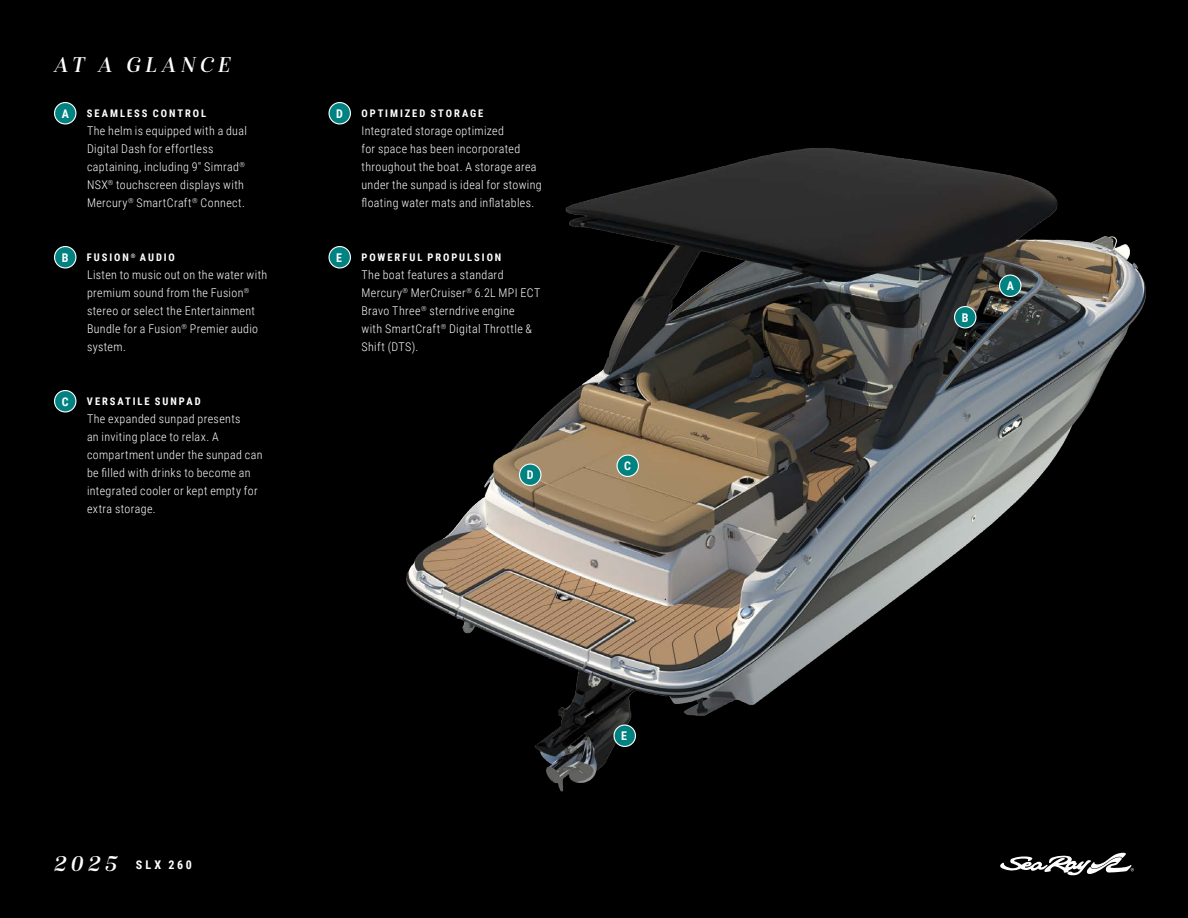
<style>
.page{position:relative;width:1188px;height:918px;background:#000}
.page>*{position:absolute;margin:0;border:0;box-sizing:border-box;transform-origin:0 0}
.Isabel_Italic_15_24_-_H1{font:italic 22.5px "Isabel";letter-spacing:.195em;color:#fff}
.Roboto_Cond_8_12__List{font:300 12px/18px "Roboto Condensed";letter-spacing:.03em;color:#fff}
.Roboto_Cond_7_12__CAPS_List__-_H3{font:700 12px "Roboto Condensed";letter-spacing:.24em;color:#fff}
.Roboto_Cond_7_12__CAPS_List__-_H3-2{font:700 10.5px "Roboto Condensed";letter-spacing:.185em;color:#fff}
.s1{font-family:"Isabel";font-weight:400;font-style:italic;font-size:22.5px}
</style>
<div class="page">
<img style="left:328px;top:148px;width:818px;height:728px">
<div style="left:329px;top:247px;width:21px;height:21px;background:#008280;border-radius:50%"></div>
<div style="left:328px;top:246px;width:23px;height:22px;border:1px solid #fff;border-radius:50%"></div>
<div style="left:329px;top:103px;width:21px;height:21px;background:#008280;border-radius:50%"></div>
<div style="left:328px;top:102px;width:23px;height:22px;border:1px solid #fff;border-radius:50%"></div>
<div style="left:55px;top:391px;width:21px;height:21px;background:#008280;border-radius:50%"></div>
<div style="left:54px;top:390px;width:22px;height:22px;border:1px solid #fff;border-radius:50%"></div>
<div style="left:55px;top:247px;width:21px;height:21px;background:#008280;border-radius:50%"></div>
<div style="left:54px;top:246px;width:22px;height:22px;border:1px solid #fff;border-radius:50%"></div>
<div style="left:55px;top:103px;width:21px;height:21px;background:#008280;border-radius:50%"></div>
<div style="left:54px;top:102px;width:22px;height:22px;border:1px solid #fff;border-radius:50%"></div>
<div style="left:617px;top:455px;width:21px;height:21px;background:#008280;border-radius:50%"></div>
<div style="left:616px;top:454px;width:23px;height:23px;border:1px solid #fff;border-radius:50%"></div>
<div style="left:1000px;top:275px;width:21px;height:21px;background:#008280;border-radius:50%"></div>
<div style="left:999px;top:274px;width:23px;height:23px;border:1px solid #fff;border-radius:50%"></div>
<div style="left:955px;top:307px;width:21px;height:21px;background:#008280;border-radius:50%"></div>
<div style="left:954px;top:306px;width:22px;height:22px;border:1px solid #fff;border-radius:50%"></div>
<div style="left:520px;top:464px;width:21px;height:21px;background:#008280;border-radius:50%"></div>
<div style="left:519px;top:464px;width:23px;height:22px;border:1px solid #fff;border-radius:50%"></div>
<div style="left:614px;top:725px;width:21px;height:21px;background:#008280;border-radius:50%"></div>
<div style="left:614px;top:724px;width:22px;height:23px;border:1px solid #fff;border-radius:50%"></div>
<h1 class="Isabel_Italic_15_24_-_H1" style="left:54px;top:51px;width:178px">AT A GLANCE</h1>
<h3 class="Roboto_Cond_7_12__CAPS_List__-_H3" style="left:62px;top:105px;width:9px">A</h3>
<h3 class="Roboto_Cond_7_12__CAPS_List__-_H3-2" style="left:87px;top:106px;width:121px">SEAMLESS CONTROL</h3>
<p class="Roboto_Cond_8_12__List" style="left:87px;top:121px;width:161px">The helm is equipped with a dual<br>Digital Dash for effortless captaining, including 9″ Simrad<sup>®<br></sup>NSX<sup>®</sup> touchscreen displays with<br>Mercury<sup>®</sup> SmartCraft<sup>®</sup> Connect.</p>
<h3 class="Roboto_Cond_7_12__CAPS_List__-_H3" style="left:62px;top:249px;width:8px">B</h3>
<h3 class="Roboto_Cond_7_12__CAPS_List__-_H3-2" style="left:87px;top:250px;width:90px">FUSION<sup>®</sup> AUDIO</h3>
<p class="Roboto_Cond_8_12__List" style="left:87px;top:265px;width:182px">Listen to music out on the water with premium sound from the Fusion<sup>® </sup>stereo or select the Entertainment<br>Bundle for a Fusion<sup>®</sup> Premier audio system.</p>
<h3 class="Roboto_Cond_7_12__CAPS_List__-_H3" style="left:62px;top:393px;width:8px">C</h3>
<h3 class="Roboto_Cond_7_12__CAPS_List__-_H3-2" style="left:87px;top:394px;width:115px">VERSATILE SUNPAD</h3>
<p class="Roboto_Cond_8_12__List" style="left:87px;top:409px;width:177px">The expanded sunpad presents<br>an inviting place to relax. A compartment under the sunpad can be filled with drinks to become an integrated cooler or kept empty for extra storage.</p>
<h3 class="Roboto_Cond_7_12__CAPS_List__-_H3" style="left:336px;top:105px;width:8px">D</h3>
<h3 class="Roboto_Cond_7_12__CAPS_List__-_H3-2" style="left:361px;top:106px;width:123px">OPTIMIZED STORAGE</h3>
<p class="Roboto_Cond_8_12__List" style="left:362px;top:121px;width:182px">Integrated storage optimized<br>for space has been incorporated throughout the boat. A storage area under the sunpad is ideal for stowing floating water mats and inflatables.</p>
<h3 class="Roboto_Cond_7_12__CAPS_List__-_H3" style="left:336px;top:249px;width:7px">E</h3>
<h3 class="Roboto_Cond_7_12__CAPS_List__-_H3-2" style="left:361px;top:250px;width:141px">POWERFUL PROPULSION</h3>
<p class="Roboto_Cond_8_12__List" style="left:362px;top:265px;width:180px">The boat features a standard<br>Mercury<sup>®</sup> MerCruiser<sup>®</sup> 6.2L MPI ECT<br>Bravo Three<sup>®</sup> sterndrive engine<br>with SmartCraft<sup>®</sup> Digital Throttle &amp;<br>Shift (DTS).</p>
<p class="Roboto_Cond_7_12__CAPS_List__-_H3" style="left:527px;top:466px;width:8px">D</p>
<p class="Roboto_Cond_7_12__CAPS_List__-_H3" style="left:624px;top:457px;width:8px">C</p>
<p class="Roboto_Cond_7_12__CAPS_List__-_H3" style="left:54px;top:856px;width:139px"><span class="s1">2025</span> SLX 260</p>
<p class="Roboto_Cond_7_12__CAPS_List__-_H3" style="left:621px;top:727px;width:7px">E</p>
<p class="Roboto_Cond_7_12__CAPS_List__-_H3" style="left:962px;top:309px;width:8px">B</p>
<p class="Roboto_Cond_7_12__CAPS_List__-_H3" style="left:1007px;top:277px;width:9px">A</p>
</div>
